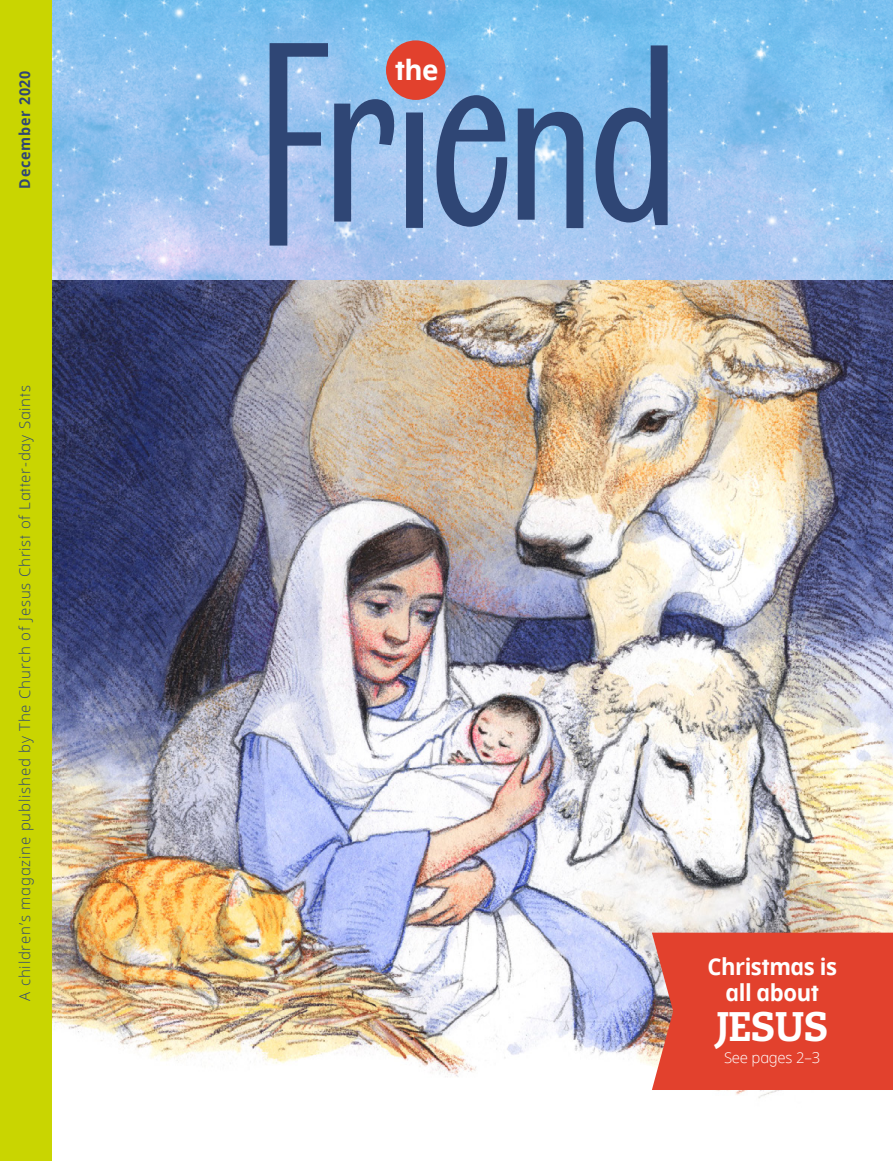
<style>
.page{position:relative;width:893px;height:1161px;background:#fff}
.page>*{position:absolute;margin:0;border:0;box-sizing:border-box;transform-origin:0 0}
.t1{font:800 41.25px "Caecilialds Std";letter-spacing:-.02em;color:#fff;scale:.95 1}
.FHE_title{font:27.75px "Dots Solid lds Lat Bold";color:#fff}
.t2{font:23.25px/25.5px "Dots Solid lds Lat Bold";letter-spacing:-.02em;color:#fff;text-align:center;scale:.95 1}
.t3{font:300 15px "Dots Solidlds Lat";letter-spacing:.055em;color:#2f4675}
.t4{font:15px "Dots Solid lds Lat Bold";letter-spacing:.055em;color:#2f4675;scale:.95 1}
.t5{font:300 15px "Dots Solidlds Lat";letter-spacing:-.015em;color:#fff}
</style>
<div class="page">
<svg style="left:52px;top:0;width:841px;height:281px"></svg>
<img style="left:52px;top:281px;width:841px;height:817px">
<div style="left:0;top:0;width:52px;height:1161px;background:#c9d501"></div>
<div style="left:652px;top:932px;width:241px;height:158px;background:#e2412d"></div>
<svg style="left:270px;top:43px;width:398px;height:203px"></svg>
<div style="left:386px;top:40px;width:60px;height:60px;background:#e2412d;border-radius:50%"></div>
<p class="t4" style="left:13px;top:189px;width:126px;rotate:-90deg">December 2020</p>
<p class="t3" style="left:14px;top:1001px;width:617px;rotate:-90deg">A children’s magazine published by The Church of Jesus Christ of Latter-day Saints</p>
<p class="FHE_title" style="left:395px;top:49px;width:45px">the</p>
<p class="t2" style="left:707px;top:954px;width:138px">Christmas is all about</p>
<p class="t1" style="left:716px;top:1000px;width:120px">JESUS</p>
<p class="t5" style="left:724px;top:1047px;width:97px">See pages 2–3</p>
</div>
